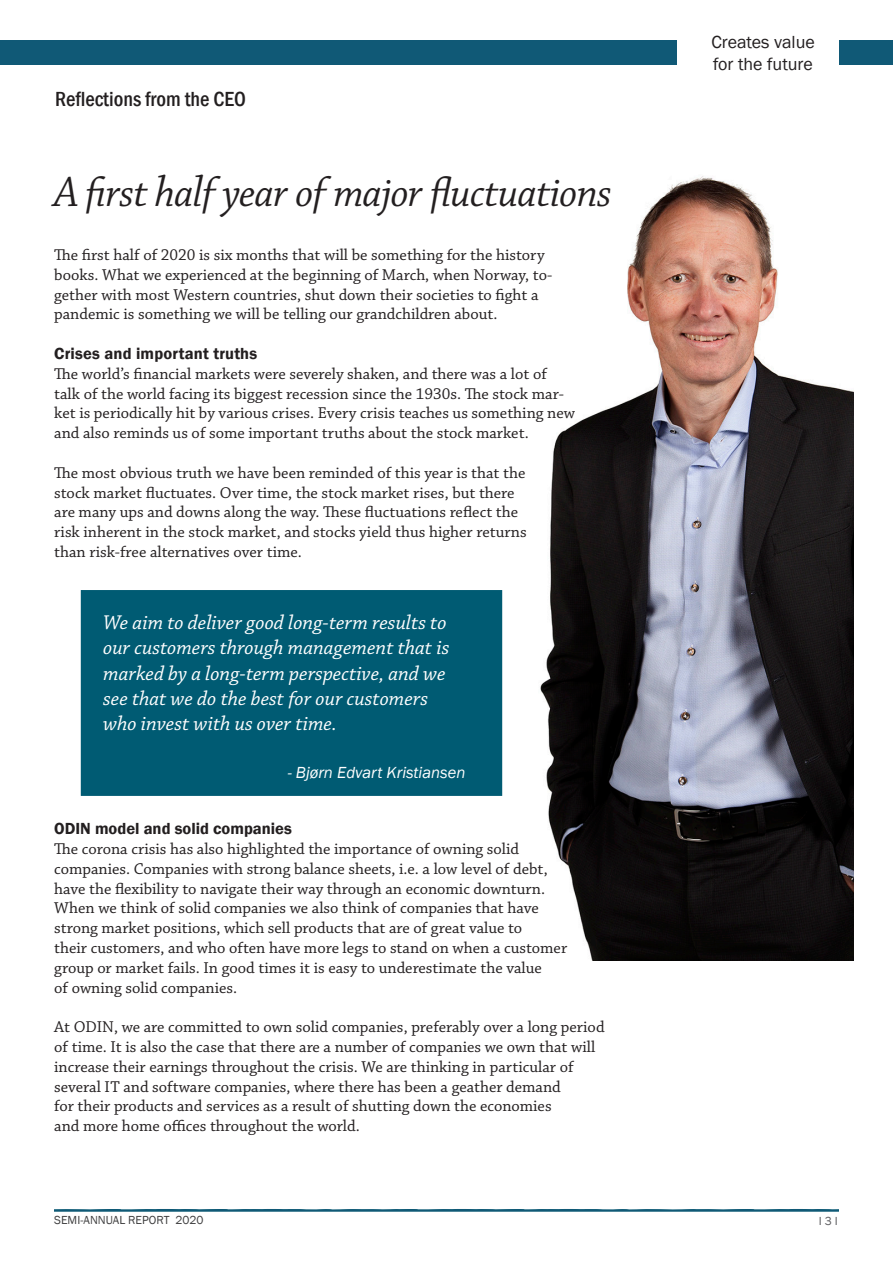
<style>
.page{position:relative;width:893px;height:1263px;background:#fff}
.page>*{position:absolute;margin:0;border:0;box-sizing:border-box;transform-origin:0 0}
.t1{font:45px "Chaparral Pro It Disp";color:#231f20}
.Brödtext{font:italic 21px "Chaparral Pro";color:#fff}
.hovedoverskrift{font:500 condensed 21px "Franklin Gothic";color:#231f20}
.t2{font:18px/21.6px "Franklin Gothic";color:#231f20}
.Brödtext-2{font:16.5px/19.8px "Chaparral Pro";color:#231f20}
.Brödtext-3{font:600 16.5px "Franklin Gothic";color:#231f20}
.Brödtext-4{font:italic 16.5px "Franklin Gothic";color:#fff}
.t3{font:12px "Franklin Gothic";color:#3e3e3f}
.t4{font:12px "Franklin Gothic";color:#5f5f62}
.s1{font-style:inherit}
</style>
<div class="page">
<div style="left:0;top:41px;width:893px;height:24px;background:#105976"></div>
<div style="left:677px;top:35px;width:161px;height:42px;background:#fff"></div>
<svg style="left:54px;top:1209px;width:785px;height:2px;background:#1d637e"></svg>
<img style="left:540px;top:176px;width:314px;height:785px">
<div style="left:81px;top:590px;width:421px;height:206px;background:#005b73"></div>
<p class="hovedoverskrift" style="left:55px;top:85px;width:192px">Reflections from the CEO</p>
<p class="t1" style="left:54px;top:168px;width:559px">A first half year of major fluctuations</p>
<p class="Brödtext-2" style="left:54px;top:245px;width:499px">The first half of 2020 is six months that will be something for the history books. What we experienced at the beginning of March, when Norway, to&shy;gether with most Western countries, shut down their societies to fight a pandemic is something we will be telling our grandchildren about.</p>
<p class="Brödtext-3" style="left:54px;top:343px;width:205px">Crises and important truths</p>
<p class="Brödtext-2" style="left:54px;top:364px;width:522px">The world’s financial markets were severely shaken, and there was a lot of talk of the world facing its biggest recession since the 1930s. The stock mar&shy;ket is periodically hit by various crises. Every crisis teaches us something new and also reminds us of some important truths about the stock market.</p>
<p class="Brödtext-2" style="left:54px;top:463px;width:473px">The most obvious truth we have been reminded of this year is that the</p>
<p class="Brödtext-2" style="left:54px;top:483px;width:462px">stock market fluctuates. Over time, the stock market rises, but there</p>
<p class="Brödtext-2" style="left:54px;top:503px;width:465px">are many ups and downs along the way. These fluctuations reflect the</p>
<p class="Brödtext-2" style="left:54px;top:523px;width:474px">risk inherent in the stock market, and stocks yield thus higher returns</p>
<p class="Brödtext-2" style="left:54px;top:542px;width:249px">than risk-free alternatives over time.</p>
<p class="Brödtext" style="left:103px;top:611px;width:345px">We aim to deliver good long-term results to</p>
<p class="Brödtext" style="left:103px;top:636px;width:348px">our customers through management that is</p>
<p class="Brödtext" style="left:103px;top:661px;width:344px">marked by a long-term perspective, and we</p>
<p class="Brödtext" style="left:103px;top:687px;width:326px">see that we do the best for our customers</p>
<p class="Brödtext" style="left:103px;top:712px;width:235px">who invest with us over time.</p>
<p class="Brödtext-4" style="left:288px;top:762px;width:179px">- Bjørn Edvart Kristiansen</p>
<p class="Brödtext-3" style="left:54px;top:818px;width:239px">ODIN model and solid companies</p>
<p class="Brödtext-2" style="left:54px;top:839px;width:466px">The corona crisis has also highlighted the importance of owning solid</p>
<p class="Brödtext-2" style="left:54px;top:859px;width:495px">companies. Companies with strong balance sheets, i.e. a low level of debt,</p>
<p class="Brödtext-2" style="left:54px;top:879px;width:492px">have the flexibility to navigate their way through an economic downturn.</p>
<p class="Brödtext-2" style="left:54px;top:899px;width:486px">When we think of solid companies we also think of companies that have</p>
<p class="Brödtext-2" style="left:54px;top:919px;width:470px">strong market positions, which sell products that are of great value to</p>
<p class="Brödtext-2" style="left:54px;top:938px;width:514px">their customers, and who often have more legs to stand on when a customer</p>
<p class="Brödtext-2" style="left:54px;top:958px;width:489px">group or market fails. In good times it is easy to underestimate the value</p>
<p class="Brödtext-2" style="left:54px;top:978px;width:185px">of owning solid companies.</p>
<p class="Brödtext-2" style="left:54px;top:1018px;width:552px">At ODIN, we are committed to own solid companies, preferably over a long period</p>
<p class="Brödtext-2" style="left:54px;top:1037px;width:542px">of time. It is also the case that there are a number of companies we own that will</p>
<p class="Brödtext-2" style="left:54px;top:1057px;width:521px">increase their earnings throughout the crisis. We are thinking in particular of</p>
<p class="Brödtext-2" style="left:54px;top:1077px;width:508px">several IT and software companies, where there has been a geather demand</p>
<p class="Brödtext-2" style="left:54px;top:1097px;width:499px">for their products and services as a result of shutting down the economies</p>
<p class="Brödtext-2" style="left:54px;top:1117px;width:307px">and more home offices throughout the world.</p>
<p class="t2" style="left:711px;top:32px;width:105px">Creates value for the future</p>
<p class="t3" style="left:54px;top:1213px;width:151px">SEMI-ANNUAL REPORT <span class="s1">2020</span></p>
<p class="t4" style="left:819px;top:1213px;width:21px">I 3 I</p>
</div>
